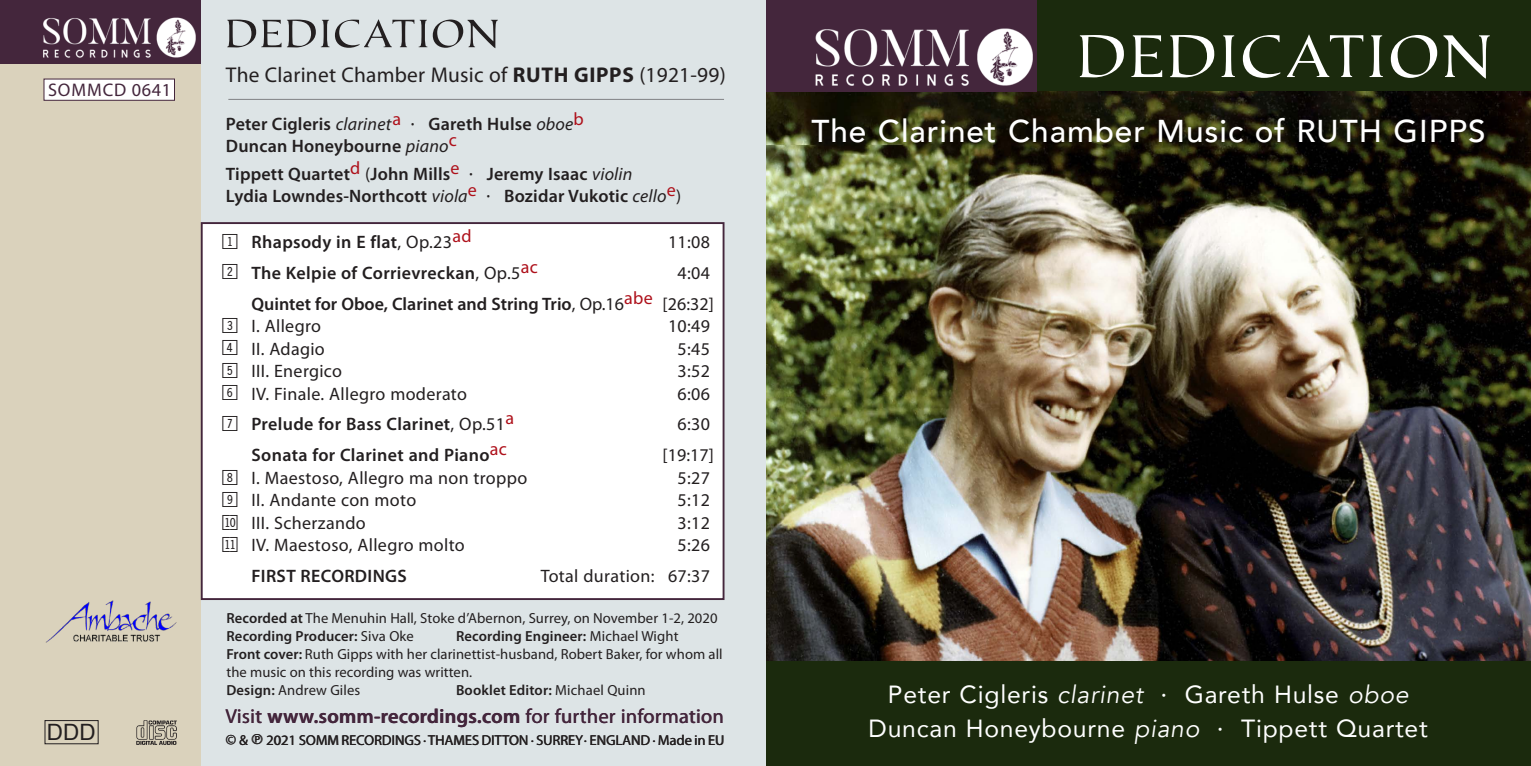
<style>
.page{position:relative;width:1531px;height:766px;background:#fff}
.page>*{position:absolute;margin:0;border:0;box-sizing:border-box;transform-origin:0 0}
.t1{font:300 78.75px "Tresillian Script Std";letter-spacing:.05em;color:#fff}
.t2{font:300 51.75px "Tresillian Script Std";letter-spacing:.05em;color:#231f20}
.t3{font:500 31.5px "Avenir";letter-spacing:.03em;color:#fff}
.t4{font:24.75px/34.4px "Avenir";letter-spacing:.03em;color:#fff;text-align:center}
.t5{font:22.5px "Arial";color:#231f20}
.t6{font:21.38px "Myriad Pro";letter-spacing:.01em;color:#231f20}
.t7{font:20.25px "Myriad Pro";letter-spacing:.015em;color:#44263c}
.t8{font:18.22px "Myriad Pro";letter-spacing:.05em;color:#44263c}
.t9{font:600 18px/21.6px "Myriad Pro";letter-spacing:.01em;color:#231f20}
.t10{font:18px "Myriad Pro";letter-spacing:.02em;color:#231f20}
.t11{font:14.62px/18px "Myriad Pro";letter-spacing:.005em;color:#231f20}
.t12{font:600 14.62px "Myriad Pro";letter-spacing:.01em;color:#231f20}
.t13{font:14.4px "Myriad Pro";color:#231f20}
.s1{font-weight:700}
.s2{font-weight:400;font-style:italic}
.s3{font-weight:400}
.s4{font-family:"Double Digits Square";font-weight:400;font-size:24.75px}
.s5{font-family:"Double Digits Square";font-size:24.75px}
.s6{font-weight:600}
.s7{font-size:15.75px}
.s8{font-style:italic}
</style>
<div class="page">
<div style="left:765px;top:0;width:766px;height:765px;background:#1b2a0d"></div>
<img style="left:765px;top:92px;width:766px;height:568px">
<div style="left:765px;top:0;width:272px;height:92px;background:#44263c"></div>
<img style="left:815px;top:28px;width:218px;height:58px">
<div style="left:45px;top:0;width:720px;height:765px;background:#dde4e6"></div>
<div style="left:0;top:0;width:200px;height:765px;background:#dad2bc"></div>
<div style="left:44px;top:79px;width:131px;height:21px;background:#fff"></div>
<div style="left:45px;top:720px;width:53px;height:23px;border:1px solid #231f20"></div>
<img style="left:137px;top:720px;width:39px;height:24px">
<div style="left:0;top:0;width:200px;height:64px;background:#44263c"></div>
<img style="left:43px;top:17px;width:153px;height:41px">
<img style="left:45px;top:600px;width:131px;height:43px">
<hr style="left:228px;top:99px;width:496px;height:1px;background:#8a8c8f">
<div style="left:202px;top:223px;width:521px;height:376px;background:#fff"></div>
<div style="left:201px;top:222px;width:523px;height:378px;border:2px solid #44263c"></div>
<p class="t8" style="left:48px;top:80px;width:125px">SOMMCD 0641</p>
<p class="t5" style="left:47px;top:717px;width:50px">DDD</p>
<h2 class="t2" style="left:225px;top:8px;width:275px">DEDICATION</h2>
<p class="t6" style="left:226px;top:64px;width:501px">The Clarinet Chamber Music of <span class="s1">RUTH GIPPS</span> (1921-99)</p>
<p class="t9" style="left:226px;top:113px;width:359px">Peter Cigleris <span class="s2">clarinet</span><sup>a</sup> <span class="s3">·</span> Gareth Hulse <span class="s2">oboe</span><sup>b<br></sup>Duncan Honeybourne <span class="s2">piano</span><sup>c</sup></p>
<p class="t9" style="left:226px;top:163px;width:457px">Tippett Quartet<sup>d</sup> <span class="s3">(</span>John Mills<sup>e</sup> <span class="s3">·</span> Jeremy Isaac <span class="s2">violin<br></span>Lydia Lowndes-Northcott <span class="s2">viola</span><sup>e</sup> <span class="s3">·</span> Bozidar Vukotic <span class="s2">cello</span><sup>e</sup><span class="s3">)</span></p>
<p class="t9" style="left:223px;top:230px;width:251px"><span class="s4">1</span> Rhapsody in E flat<span class="s3">, Op.23</span><sup>ad</sup></p>
<p class="t10" style="left:668px;top:232px;width:44px">11:08</p>
<p class="t9" style="left:223px;top:261px;width:317px"><span class="s4">2</span> The Kelpie of Corrievreckan<span class="s3">, Op.5</span><sup>ac</sup></p>
<p class="t9" style="left:251px;top:257px;width:464px;line-height:30.8px;text-align:right"><span class="s3">4:04<br></span>Quintet for Oboe, Clarinet and String Trio<span class="s3">, Op.16</span><sup>abe</sup> <span class="s3">[26:32]</span></p>
<p class="t10" style="left:223px;top:316px;width:100px"><span class="s5">3</span> I. Allegro</p>
<p class="t10" style="left:668px;top:316px;width:44px">10:49</p>
<p class="t10" style="left:223px;top:338px;width:104px"><span class="s5">4</span> II. Adagio</p>
<p class="t10" style="left:678px;top:338px;width:34px">5:45</p>
<p class="t10" style="left:223px;top:361px;width:121px"><span class="s5">5</span> III. Energico</p>
<p class="t10" style="left:678px;top:361px;width:34px">3:52</p>
<p class="t10" style="left:223px;top:383px;width:246px"><span class="s5">6</span> IV. Finale. Allegro moderato</p>
<p class="t10" style="left:678px;top:383px;width:34px">6:06</p>
<p class="t9" style="left:223px;top:413px;width:293px"><span class="s4">7</span> Prelude for Bass Clarinet<span class="s3">, Op.51</span><sup>a</sup></p>
<p class="t10" style="left:678px;top:414px;width:34px">6:30</p>
<p class="t9" style="left:251px;top:444px;width:257px">Sonata for Clarinet and Piano<sup>ac</sup></p>
<p class="t10" style="left:662px;top:445px;width:53px">[19:17]</p>
<p class="t10" style="left:223px;top:468px;width:306px"><span class="s5">8</span> I. Maestoso, Allegro ma non troppo</p>
<p class="t10" style="left:678px;top:468px;width:34px">5:27</p>
<p class="t10" style="left:223px;top:490px;width:195px"><span class="s5">9</span> II. Andante con moto</p>
<p class="t10" style="left:678px;top:490px;width:34px">5:12</p>
<p class="t10" style="left:223px;top:513px;width:145px"><span class="s5">bl</span> III. Scherzando</p>
<p class="t10" style="left:678px;top:513px;width:34px">3:12</p>
<p class="t10" style="left:223px;top:535px;width:244px"><span class="s5">bm</span> IV. Maestoso, Allegro molto</p>
<p class="t10" style="left:678px;top:535px;width:34px">5:26</p>
<p class="t9" style="left:251px;top:564px;width:157px">FIRST RECORDINGS</p>
<p class="t10" style="left:541px;top:566px;width:171px">Total duration: 67:37</p>
<p class="t11" style="left:226px;top:608px;width:493px"><span class="s6">Recorded at</span> The Menuhin Hall, Stoke d’Abernon, Surrey, on November 1-2, 2020<br><span class="s6">Recording Producer:</span> Siva Oke</p>
<p class="t11" style="left:226px;top:626px;width:498px;text-indent:230px"><span class="s6">Recording Engineer:</span> Michael Wight<br><span class="s6">Front cover:</span> Ruth Gipps with her clarinettist-husband, Robert Baker, for whom all the music on this recording was written.<br><span class="s6">Design:</span> Andrew Giles</p>
<p class="t12" style="left:456px;top:680px;width:191px">Booklet Editor: <span class="s3">Michael Quinn</span></p>
<p class="t7" style="left:226px;top:705px;width:500px">Visit <span class="s6">www.somm-recordings.com</span> for further information</p>
<p class="t13" style="left:226px;top:731px;width:500px"><span class="s7">©</span> &amp; ➔ 2021 SOMM RECORDINGS · THAMES DITTON · SURREY · ENGLAND · Made in EU</p>
<h1 class="t1" style="left:1077px;top:18px;width:415px">DEDICATION</h1>
<h3 class="t3" style="left:811px;top:104px;width:676px">The Clarinet Chamber Music of RUTH GIPPS</h3>
<h3 class="t4" style="left:868px;top:676px;width:561px">Peter Cigleris <span class="s8">clarinet</span> · Gareth Hulse <span class="s8">oboe<br></span>Duncan Honeybourne <span class="s8">piano</span> · Tippett Quartet</h3>
</div>
